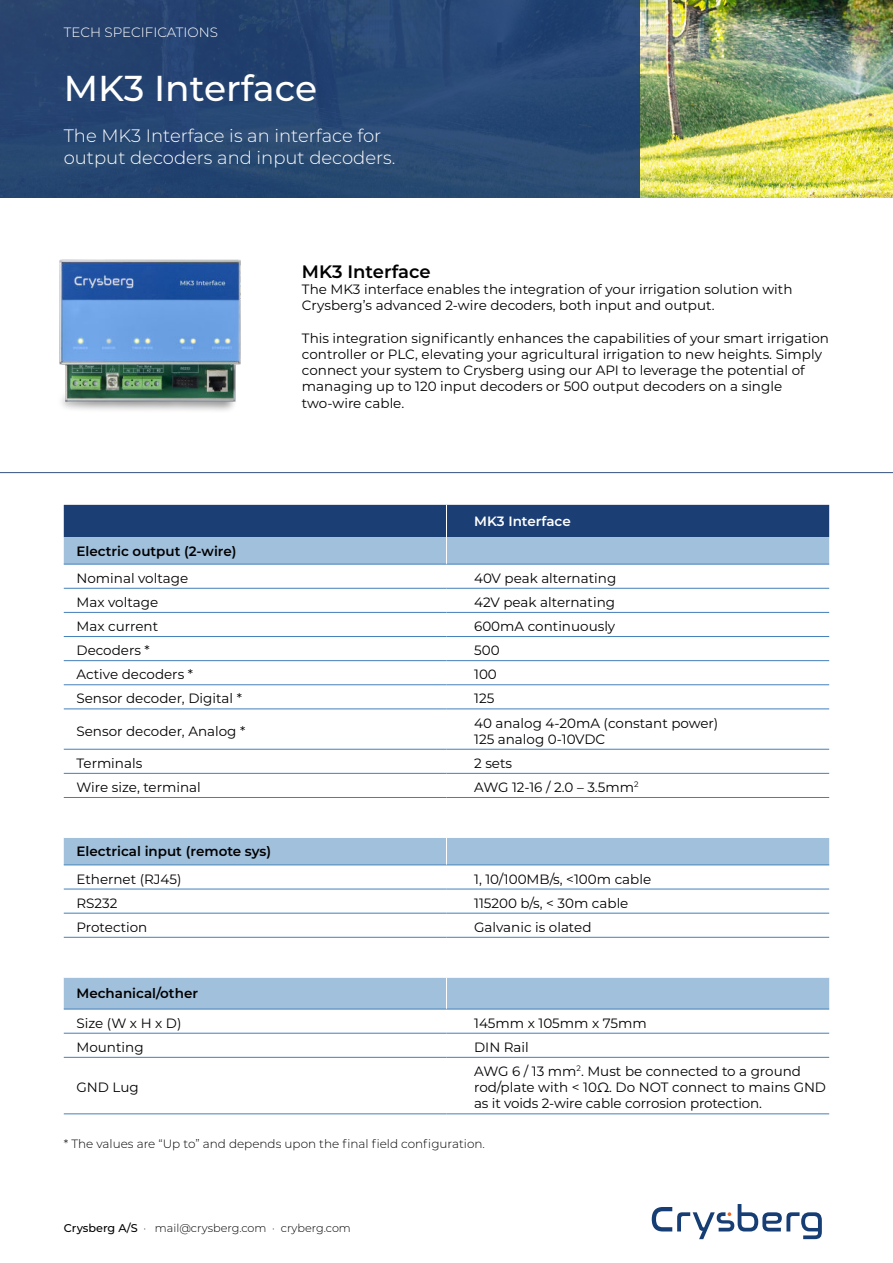
<style>
.page{position:relative;width:893px;height:1263px;background:#fff}
.page>*{position:absolute;margin:0;border:0;box-sizing:border-box;transform-origin:0 0}
.t1{font:500 36px "Montserrat";color:#fff}
.t2{font:300 18px/21.6px "Montserrat";color:#fff}
.t3{font:600 18px "Montserrat";color:#000}
.t4{font:13.5px/16.2px "Montserrat";color:#000}
.t5{font:600 13.5px "Montserrat";color:#000}
.t6{font:300 13.5px "Montserrat";color:#fff}
.t7{font:600 13.5px "Montserrat";color:#fff}
.t8{font:300 12px "Montserrat";color:#000}
.t9{font:300 11.25px "Montserrat";color:#000}
.s1{font-weight:500}
</style>
<div class="page">
<img style="left:640px;top:0;width:253px;height:198px">
<svg style="left:652px;top:1204px;width:170px;height:35px"></svg>
<div style="left:0;top:0;width:640px;height:198px;background:#264772"></div>
<hr style="left:0;top:472px;width:893px;height:1px;background:#1b3e74">
<img style="left:59px;top:259px;width:182px;height:152px">
<svg style="left:64px;top:587px;width:765px;height:528px"></svg>
<hr style="left:64px;top:564px;width:382px;height:1px;background:#4380b9">
<hr style="left:446px;top:564px;width:383px;height:1px;background:#4380b9">
<hr style="left:64px;top:588px;width:382px;height:1px;background:#4380b9">
<hr style="left:446px;top:588px;width:383px;height:1px;background:#4380b9">
<hr style="left:64px;top:612px;width:382px;height:1px;background:#4380b9">
<hr style="left:446px;top:612px;width:383px;height:1px;background:#4380b9">
<hr style="left:64px;top:636px;width:382px;height:1px;background:#4380b9">
<hr style="left:446px;top:636px;width:383px;height:1px;background:#4380b9">
<hr style="left:64px;top:660px;width:382px;height:1px;background:#4380b9">
<hr style="left:446px;top:660px;width:383px;height:1px;background:#4380b9">
<hr style="left:64px;top:684px;width:382px;height:1px;background:#4380b9">
<hr style="left:446px;top:684px;width:383px;height:1px;background:#4380b9">
<hr style="left:64px;top:708px;width:382px;height:1px;background:#4380b9">
<hr style="left:446px;top:708px;width:383px;height:1px;background:#4380b9">
<hr style="left:64px;top:749px;width:382px;height:1px;background:#4380b9">
<hr style="left:446px;top:749px;width:383px;height:1px;background:#4380b9">
<hr style="left:64px;top:773px;width:382px;height:1px;background:#4380b9">
<hr style="left:446px;top:773px;width:383px;height:1px;background:#4380b9">
<hr style="left:64px;top:797px;width:382px;height:1px;background:#4380b9">
<hr style="left:446px;top:797px;width:383px;height:1px;background:#4380b9">
<hr style="left:64px;top:864px;width:382px;height:1px;background:#4380b9">
<hr style="left:446px;top:864px;width:383px;height:1px;background:#4380b9">
<hr style="left:64px;top:889px;width:382px;height:1px;background:#4380b9">
<hr style="left:446px;top:889px;width:383px;height:1px;background:#4380b9">
<hr style="left:64px;top:913px;width:382px;height:1px;background:#4380b9">
<hr style="left:446px;top:913px;width:383px;height:1px;background:#4380b9">
<hr style="left:64px;top:937px;width:382px;height:1px;background:#4380b9">
<hr style="left:446px;top:937px;width:383px;height:1px;background:#4380b9">
<hr style="left:64px;top:1009px;width:382px;height:1px;background:#4380b9">
<hr style="left:446px;top:1009px;width:383px;height:1px;background:#4380b9">
<hr style="left:64px;top:1033px;width:382px;height:1px;background:#4380b9">
<hr style="left:446px;top:1033px;width:383px;height:1px;background:#4380b9">
<hr style="left:64px;top:1057px;width:382px;height:1px;background:#4380b9">
<hr style="left:446px;top:1057px;width:383px;height:1px;background:#4380b9">
<hr style="left:64px;top:1113px;width:382px;height:1px;background:#4380b9">
<hr style="left:446px;top:1113px;width:383px;height:1px;background:#4380b9">
<svg style="left:64px;top:505px;width:765px;height:59px;background:#5879a3"></svg>
<hr style="left:446px;top:977px;width:1px;height:32px;background:#fff">
<svg style="left:446px;top:838px;width:1px;height:26px"></svg>
<p class="t6" style="left:64px;top:27px;width:156px">TECH SPECIFICATIONS</p>
<h1 class="t1" style="left:64px;top:71px;width:255px">MK3 Interface</h1>
<h2 class="t2" style="left:64px;top:126px;width:333px">The MK3 Interface is an interface for output decoders and input decoders.</h2>
<h2 class="t3" style="left:302px;top:263px;width:130px">MK3 Interface</h2>
<p class="t4" style="left:302px;top:282px;width:492px">The MK3 interface enables the integration of your irrigation solution with<br>Crysberg’s advanced 2-wire decoders, both input and output.</p>
<p class="t4" style="left:302px;top:330px;width:529px">This integration significantly enhances the capabilities of your smart irrigation controller or PLC, elevating your agricultural irrigation to new heights. Simply connect your system to Crysberg using our API to leverage the potential of managing up to 120 input decoders or 500 output decoders on a single two-wire cable.</p>
<p class="t7" style="left:474px;top:515px;width:98px">MK3 Interface</p>
<p class="t5" style="left:77px;top:544px;width:162px">Electric output (2-wire)</p>
<p class="t4" style="left:77px;top:570px;width:113px">Nominal voltage</p>
<p class="t4" style="left:474px;top:570px;width:144px">40V peak alternating</p>
<p class="t4" style="left:77px;top:594px;width:83px">Max voltage</p>
<p class="t4" style="left:474px;top:594px;width:143px">42V peak alternating</p>
<p class="t4" style="left:77px;top:618px;width:83px">Max current</p>
<p class="t4" style="left:474px;top:618px;width:143px">600mA continuously</p>
<p class="t4" style="left:77px;top:643px;width:75px">Decoders *</p>
<p class="t4" style="left:474px;top:643px;width:27px">500</p>
<p class="t4" style="left:77px;top:667px;width:118px">Active decoders *</p>
<p class="t4" style="left:474px;top:667px;width:24px">100</p>
<p class="t4" style="left:77px;top:691px;width:167px">Sensor decoder, Digital *</p>
<p class="t4" style="left:474px;top:691px;width:22px">125</p>
<p class="t4" style="left:77px;top:723px;width:170px">Sensor decoder, Analog *</p>
<p class="t4" style="left:474px;top:715px;width:246px">40 analog 4-20mA (constant power)<br>125 analog 0-10VDC</p>
<p class="t4" style="left:77px;top:755px;width:67px">Terminals</p>
<p class="t4" style="left:474px;top:755px;width:40px">2 sets</p>
<p class="t4" style="left:77px;top:779px;width:126px">Wire size, terminal</p>
<p class="t4" style="left:474px;top:779px;width:166px">AWG 12-16 / 2.0 – 3.5mm<sup>2</sup></p>
<p class="t5" style="left:77px;top:845px;width:196px">Electrical input (remote sys)</p>
<p class="t4" style="left:77px;top:871px;width:107px">Ethernet (RJ45)</p>
<p class="t4" style="left:474px;top:871px;width:179px">1, 10/100MB/s, &lt;100m cable</p>
<p class="t4" style="left:77px;top:895px;width:42px">RS232</p>
<p class="t4" style="left:474px;top:895px;width:156px">115200 b/s, &lt; 30m cable</p>
<p class="t4" style="left:77px;top:919px;width:72px">Protection</p>
<p class="t4" style="left:474px;top:919px;width:119px">Galvanic is olated</p>
<p class="t5" style="left:77px;top:987px;width:123px">Mechanical/other</p>
<p class="t4" style="left:77px;top:1015px;width:107px">Size (W x H x D)</p>
<p class="t4" style="left:474px;top:1015px;width:174px">145mm x 105mm x 75mm</p>
<p class="t4" style="left:77px;top:1039px;width:69px">Mounting</p>
<p class="t4" style="left:474px;top:1039px;width:56px">DIN Rail</p>
<p class="t4" style="left:77px;top:1080px;width:64px">GND Lug</p>
<p class="t4" style="left:474px;top:1063px;width:353px">AWG 6 / 13 mm<sup>2</sup>. Must be connected to a ground rod/plate with &lt; 10Ω. Do NOT connect to mains GND as it voids 2-wire cable corrosion protection.</p>
<p class="t8" style="left:64px;top:1139px;width:423px">* The values are “Up to” and depends upon the final field configuration.</p>
<p class="t9" style="left:64px;top:1223px;width:289px"><span class="s1">Crysberg A/S</span> · mail@crysberg.com · cryberg.com</p>
</div>
